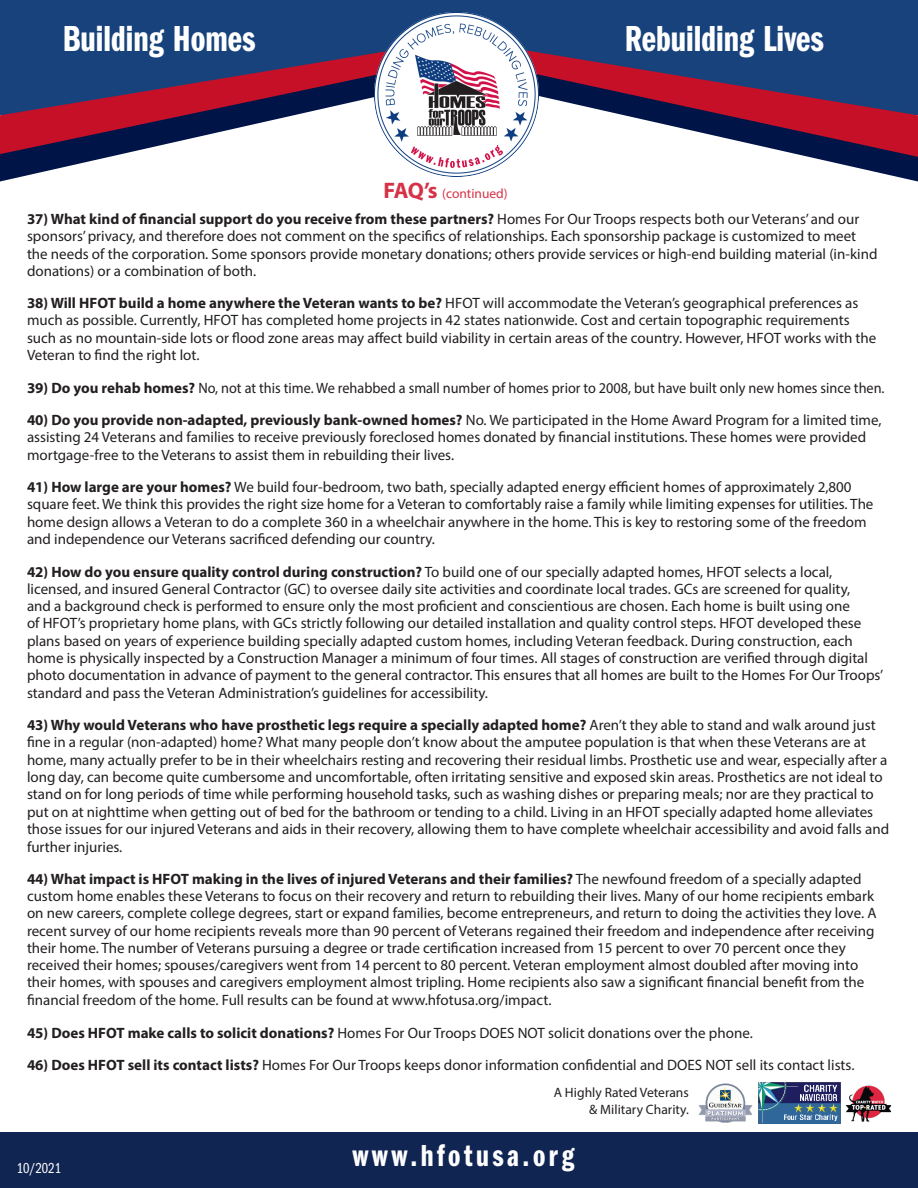
<style>
.page{position:relative;width:918px;height:1188px;background:#fff}
.page>*{position:absolute;margin:0;border:0;box-sizing:border-box;transform-origin:0 0}
.t1{font:37.5px "Franklin Gothic URW Com Dem";color:#fff}
.t2{font:31.5px "Franklin Gothic URW Com Dem";letter-spacing:.11em;color:#fff}
.t3{font:15px/17.2px "Myriad Pro";color:#231f20}
.t4{font:15px "Myriad Pro";color:#231f20;scale:.95 1}
.t5{font:15px "Franklin Gothic URW Com Boo";color:#fff}
.t6{font:13.5px "Myriad Pro";color:#231f20}
.t7{font:13.5px "Myriad Pro";color:#d63247}
.s1{font-weight:700;font-size:22.5px}
.s2{font-weight:700}
</style>
<div class="page">
<div style="left:0;top:0;width:918px;height:115px;background:#18427c"></div>
<svg style="left:0;top:157px;width:918px;height:25px"></svg>
<svg style="left:0;top:52px;width:918px;height:105px"></svg>
<img style="left:374px;top:12px;width:165px;height:165px">
<div style="left:0;top:1133px;width:918px;height:55px;background:#112553"></div>
<img style="left:758px;top:1083px;width:82px;height:41px">
<img style="left:699px;top:1083px;width:54px;height:40px">
<img style="left:845px;top:1086px;width:46px;height:36px">
<p class="t1" style="left:63px;top:13px;width:194px">Building Homes</p>
<p class="t1" style="left:625px;top:13px;width:201px">Rebuilding Lives</p>
<p class="t7" style="left:383px;top:186px;width:126px"><span class="s1">FAQ’s</span> (continued)</p>
<p class="t3" style="left:27px;top:210px;width:852px"><span class="s2">37) What kind of financial support do you receive from these partners?</span> Homes For Our Troops respects both our Veterans’ and our sponsors’ privacy, and therefore does not comment on the specifics of relationships. Each sponsorship package is customized to meet the needs of the corporation. Some sponsors provide monetary donations; others provide services or high-end building material (in-kind donations) or a combination of both.</p>
<p class="t3" style="left:27px;top:294px;width:851px"><span class="s2">38) Will HFOT build a home anywhere the Veteran wants to be?</span> HFOT will accommodate the Veteran’s geographical preferences as much as possible. Currently, HFOT has completed home projects in 42 states nationwide. Cost and certain topographic requirements such as no mountain-side lots or flood zone areas may affect build viability in certain areas of the country. However, HFOT works with the Veteran to find the right lot.</p>
<p class="t4" style="left:27px;top:378px;width:904px"><span class="s2">39) Do you rehab homes?</span> No, not at this time. We rehabbed a small number of homes prior to 2008, but have built only new homes since then.</p>
<p class="t3" style="left:27px;top:411px;width:856px"><span class="s2">40) Do you provide non-adapted, previously bank-owned homes?</span> No. We participated in the Home Award Program for a limited time, assisting 24 Veterans and families to receive previously foreclosed homes donated by financial institutions. These homes were provided mortgage-free to the Veterans to assist them in rebuilding their lives.</p>
<p class="t3" style="left:27px;top:478px;width:848px"><span class="s2">41) How large are your homes?</span> We build four-bedroom, two bath, specially adapted energy efficient homes of approximately 2,800 square feet. We think this provides the right size home for a Veteran to comfortably raise a family while limiting expenses for utilities. The home design allows a Veteran to do a complete 360 in a wheelchair anywhere in the home. This is key to restoring some of the freedom and independence our Veterans sacrificed defending our country.</p>
<p class="t3" style="left:27px;top:563px;width:858px"><span class="s2">42) How do you ensure quality control during construction?</span> To build one of our specially adapted homes, HFOT selects a local, licensed, and insured General Contractor (GC) to oversee daily site activities and coordinate local trades. GCs are screened for quality,<br>and a background check is performed to ensure only the most proficient and conscientious are chosen. Each home is built using one<br>of HFOT’s proprietary home plans, with GCs strictly following our detailed installation and quality control steps. HFOT developed these plans based on years of experience building specially adapted custom homes, including Veteran feedback. During construction, each home is physically inspected by a Construction Manager a minimum of four times. All stages of construction are verified through digital photo documentation in advance of payment to the general contractor. This ensures that all homes are built to the Homes For Our Troops’ standard and pass the Veteran Administration’s guidelines for accessibility.</p>
<p class="t3" style="left:27px;top:716px;width:864px"><span class="s2">43) Why would Veterans who have prosthetic legs require a specially adapted home?</span> Aren’t they able to stand and walk around just fine in a regular (non-adapted) home? What many people don’t know about the amputee population is that when these Veterans are at home, many actually prefer to be in their wheelchairs resting and recovering their residual limbs. Prosthetic use and wear, especially after a long day, can become quite cumbersome and uncomfortable, often irritating sensitive and exposed skin areas. Prosthetics are not ideal to stand on for long periods of time while performing household tasks, such as washing dishes or preparing meals; nor are they practical to put on at nighttime when getting out of bed for the bathroom or tending to a child. Living in an HFOT specially adapted home alleviates those issues for our injured Veterans and aids in their recovery, allowing them to have complete wheelchair accessibility and avoid falls and further injuries.</p>
<p class="t3" style="left:27px;top:870px;width:851px"><span class="s2">44) What impact is HFOT making in the lives of injured Veterans and their families?</span> The newfound freedom of a specially adapted custom home enables these Veterans to focus on their recovery and return to rebuilding their lives. Many of our home recipients embark on new careers, complete college degrees, start or expand families, become entrepreneurs, and return to doing the activities they love. A recent survey of our home recipients reveals more than 90 percent of Veterans regained their freedom and independence after receiving their home. The number of Veterans pursuing a degree or trade certification increased from 15 percent to over 70 percent once they received their homes; spouses/caregivers went from 14 percent to 80 percent. Veteran employment almost doubled after moving into their homes, with spouses and caregivers employment almost tripling. Home recipients also saw a significant financial benefit from the financial freedom of the home. Full results can be found at www.hfotusa.org/impact.</p>
<p class="t3" style="left:27px;top:1024px;width:727px"><span class="s2">45) Does HFOT make calls to solicit donations?</span> Homes For Our Troops DOES NOT solicit donations over the phone.</p>
<p class="t3" style="left:27px;top:1056px;width:829px"><span class="s2">46) Does HFOT sell its contact lists?</span> Homes For Our Troops keeps donor information confidential and DOES NOT sell its contact lists.</p>
<p class="t6" style="left:554px;top:1085px;width:137px">A Highly Rated Veterans</p>
<p class="t6" style="left:589px;top:1101px;width:101px">&amp; Military Charity.</p>
<p class="t5" style="left:17px;top:1158px;width:46px">10/2021</p>
<p class="t2" style="left:352px;top:1134px;width:223px">www.hfotusa.org</p>
</div>
